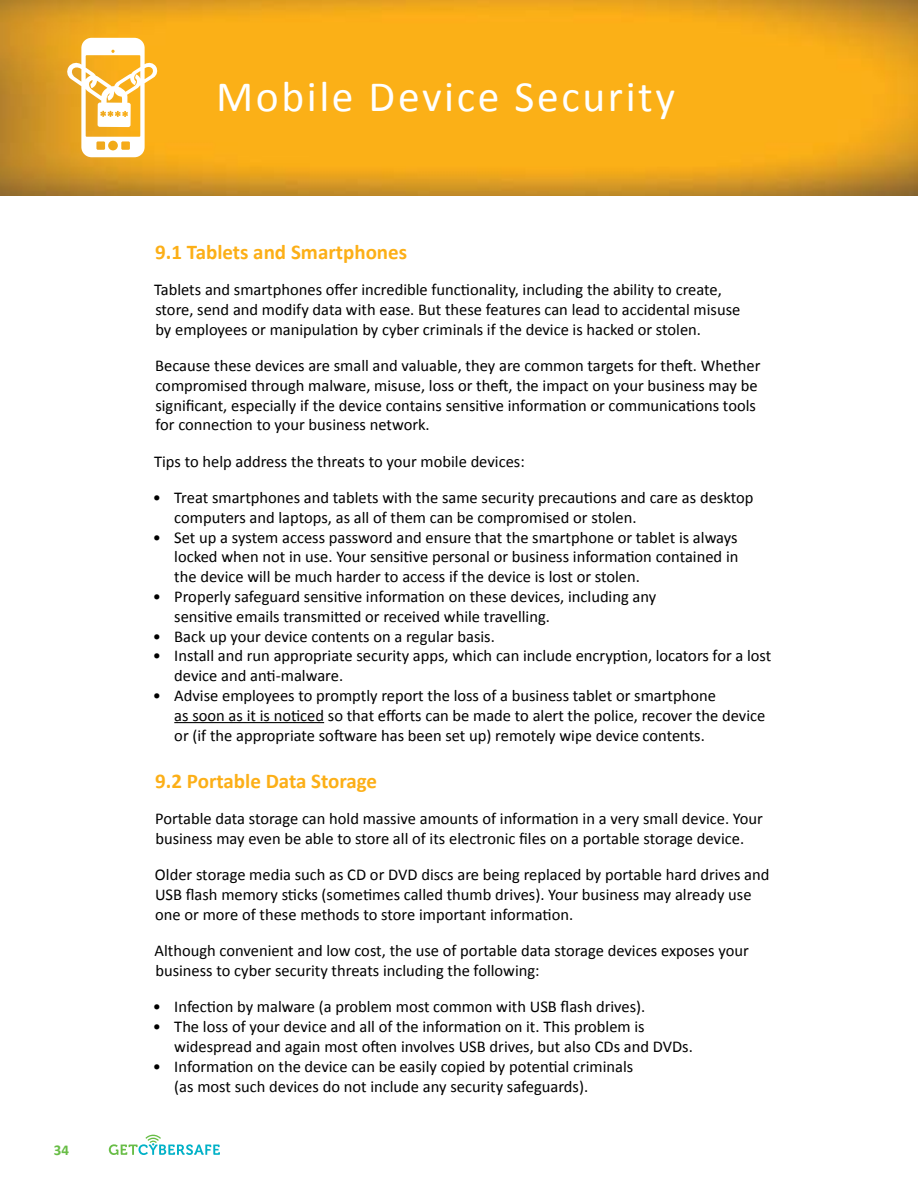
<style>
.page{position:relative;width:918px;height:1188px;background:#fff}
.page>*{position:absolute;margin:0;border:0;box-sizing:border-box;transform-origin:0 0}
.t1{font:43.5px "Calibri";letter-spacing:.06em;color:#fff}
.t2{font:700 21px "Calibri";color:#fcaf17}
.t3{font:16.5px/19.8px "Calibri";color:#000}
.t4{font:700 15px "Calibri";color:#68bd46}
</style>
<div class="page">
<svg style="left:109px;top:1135px;width:111px;height:20px"></svg>
<hr style="left:174px;top:722px;width:150px;height:1px;background:#000">
<img style="left:0;top:0;width:918px;height:196px">
<svg style="left:66px;top:38px;width:92px;height:119px"></svg>
<p class="t4" style="left:54px;top:1140px;width:17px">34</p>
<h1 class="t1" style="left:216px;top:69px;width:461px">Mobile Device Security</h1>
<p class="t2" style="left:155px;top:238px;width:253px">9.1 Tablets and Smartphones</p>
<p class="t3" style="left:154px;top:280px;width:588px">Tablets and smartphones offer incredible functionality, including the ability to create, store, send and modify data with ease. But these features can lead to accidental misuse by employees or manipulation by cyber criminals if the device is hacked or stolen.</p>
<p class="t3" style="left:155px;top:356px;width:607px">Because these devices are small and valuable, they are common targets for theft. Whether compromised through malware, misuse, loss or theft, the impact on your business may be significant, especially if the device contains sensitive information or communications tools for connection to your business network.</p>
<p class="t3" style="left:154px;top:451px;width:372px">Tips to help address the threats to your mobile devices:</p>
<p class="t3" style="left:174px;top:488px;width:581px;text-indent:-21px">• Treat smartphones and tablets with the same security precautions and care as desktop computers and laptops, as all of them can be compromised or stolen.</p>
<p class="t3" style="left:174px;top:527px;width:566px;text-align:justify;text-indent:-21px">• Set up a system access password and ensure that the smartphone or tablet is always locked when not in use. Your sensitive personal or business information contained in the device will be much harder to access if the device is lost or stolen.</p>
<p class="t3" style="left:174px;top:587px;width:484px;text-indent:-21px">• Properly safeguard sensitive information on these devices, including any sensitive emails transmitted or received while travelling.</p>
<p class="t3" style="left:153px;top:626px;width:343px">• Back up your device contents on a regular basis.</p>
<p class="t3" style="left:174px;top:646px;width:599px;text-indent:-21px">• Install and run appropriate security apps, which can include encryption, locators for a lost device and anti-malware.</p>
<p class="t3" style="left:174px;top:686px;width:593px;text-indent:-21px">• Advise employees to promptly report the loss of a business tablet or smartphone<br>as soon as it is noticed so that efforts can be made to alert the police, recover the device or (if the appropriate software has been set up) remotely wipe device contents.</p>
<p class="t2" style="left:155px;top:768px;width:223px">9.2 Portable Data Storage</p>
<p class="t3" style="left:155px;top:809px;width:609px">Portable data storage can hold massive amounts of information in a very small device. Your business may even be able to store all of its electronic files on a portable storage device.</p>
<p class="t3" style="left:155px;top:865px;width:616px">Older storage media such as CD or DVD discs are being replaced by portable hard drives and<br>USB flash memory sticks (sometimes called thumb drives). Your business may already use one or more of these methods to store important information.</p>
<p class="t3" style="left:155px;top:941px;width:596px">Although convenient and low cost, the use of portable data storage devices exposes your business to cyber security threats including the following:</p>
<p class="t3" style="left:153px;top:997px;width:494px">• Infection by malware (a problem most common with USB flash drives).</p>
<p class="t3" style="left:174px;top:1017px;width:520px;text-indent:-21px">• The loss of your device and all of the information on it. This problem is widespread and again most often involves USB drives, but also CDs and DVDs.</p>
<p class="t3" style="left:174px;top:1056px;width:461px;text-indent:-21px">• Information on the device can be easily copied by potential criminals (as most such devices do not include any security safeguards).</p>
</div>
